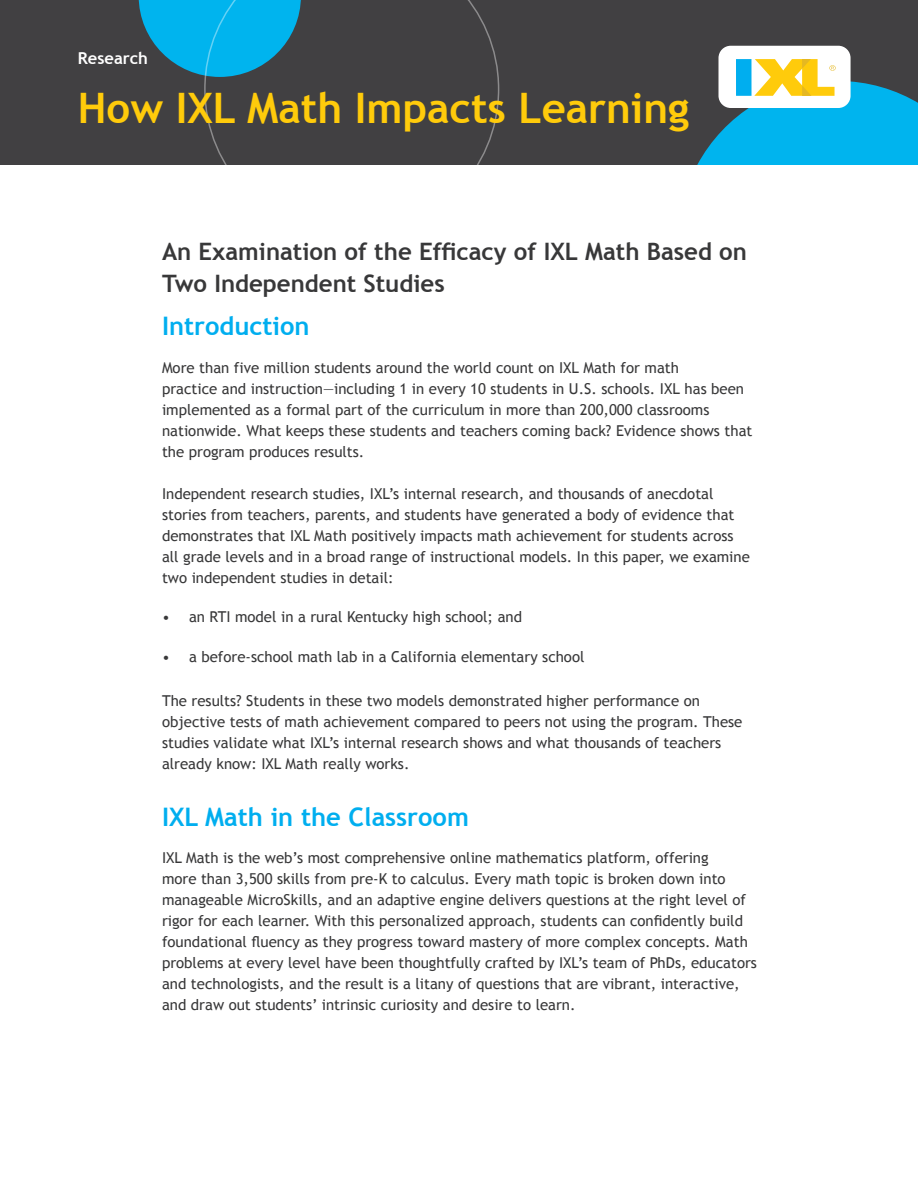
<style>
.page{position:relative;width:918px;height:1188px;background:#fff}
.page>*{position:absolute;margin:0;border:0;box-sizing:border-box;transform-origin:0 0}
.t1{font:700 42px "Trebuchet MS";color:#ffcb0b}
.t2{font:700 25.5px "Trebuchet MS";color:#00aeef}
.t3{font:700 24px/31.5px "Trebuchet MS";color:#383839}
.t4{font:700 16.5px "Trebuchet MS";color:#fff}
.t5{font:15px/21px "Trebuchet MS";color:#383839}
</style>
<div class="page">
<div style="left:0;top:0;width:918px;height:165px;background:#414042"></div>
<svg style="left:139px;top:0;width:65px;height:76px"></svg>
<svg style="left:204px;top:0;width:295px;height:165px"></svg>
<div style="left:719px;top:46px;width:132px;height:62px;background:#fff;border-radius:12px"></div>
<svg style="left:697px;top:59px;width:221px;height:106px"></svg>
<p class="t4" style="left:78px;top:48px;width:72px">Research</p>
<h1 class="t1" style="left:78px;top:82px;width:613px">How IXL Math Impacts Learning</h1>
<h3 class="t3" style="left:162px;top:236px;width:587px">An Examination of the Efficacy of IXL Math Based on<br>Two Independent Studies</h3>
<h2 class="t2" style="left:162px;top:310px;width:149px">Introduction</h2>
<p class="t5" style="left:162px;top:357px;width:592px">More than five million students around the world count on IXL Math for math<br>practice and instruction—including 1 in every 10 students in U.S. schools. IXL has been implemented as a formal part of the curriculum in more than 200,000 classrooms nationwide. What keeps these students and teachers coming back? Evidence shows that the program produces results.</p>
<p class="t5" style="left:162px;top:483px;width:589px">Independent research studies, IXL’s internal research, and thousands of anecdotal stories from teachers, parents, and students have generated a body of evidence that demonstrates that IXL Math positively impacts math achievement for students across all grade levels and in a broad range of instructional models. In this paper, we examine two independent studies in detail:</p>
<p class="t5" style="left:162px;top:606px;width:362px">• an RTI model in a rural Kentucky high school; and</p>
<p class="t5" style="left:162px;top:647px;width:424px">• a before-school math lab in a California elementary school</p>
<p class="t5" style="left:162px;top:690px;width:582px">The results? Students in these two models demonstrated higher performance on objective tests of math achievement compared to peers not using the program. These studies validate what IXL’s internal research shows and what thousands of teachers already know: IXL Math really works.</p>
<h2 class="t2" style="left:162px;top:801px;width:308px">IXL Math in the Classroom</h2>
<p class="t5" style="left:162px;top:848px;width:597px">IXL Math is the web’s most comprehensive online mathematics platform, offering<br>more than 3,500 skills from pre-K to calculus. Every math topic is broken down into manageable MicroSkills, and an adaptive engine delivers questions at the right level of rigor for each learner. With this personalized approach, students can confidently build foundational fluency as they progress toward mastery of more complex concepts. Math problems at every level have been thoughtfully crafted by IXL’s team of PhDs, educators and technologists, and the result is a litany of questions that are vibrant, interactive, and draw out students’ intrinsic curiosity and desire to learn.</p>
</div>
